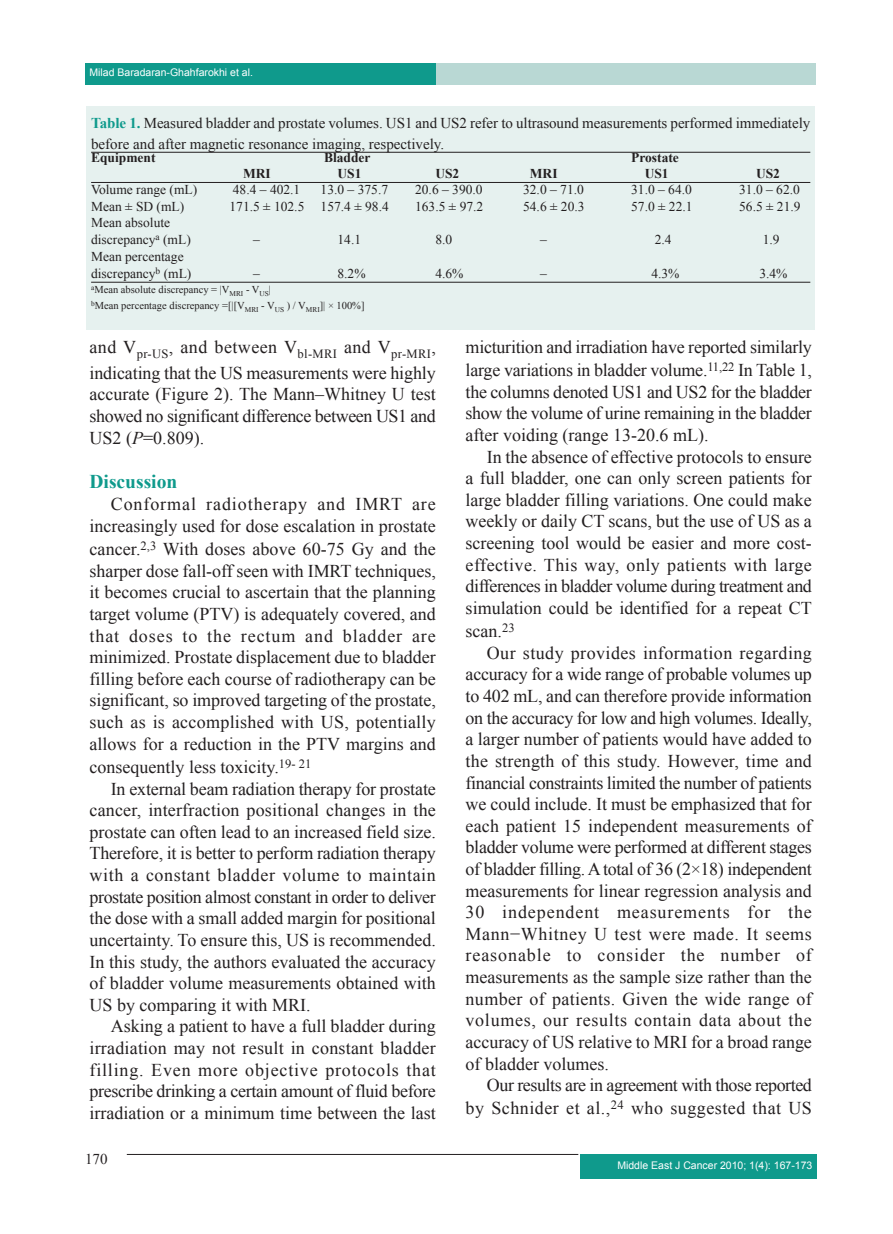
<style>
.page{position:relative;width:893px;height:1234px;background:#fff}
.page>*{position:absolute;margin:0;border:0;box-sizing:border-box;transform-origin:0 0}
.t1{font:700 19.5px "Times New Roman";color:#0f9a8c}
.t2{font:18px/21.6px "Times New Roman";color:#231f20;text-align:justify}
.t3{font:18px "Times New Roman";letter-spacing:-.02em;color:#231f20}
.t4{font:18px "Times New Roman";letter-spacing:-.025em;color:#231f20}
.t5{font:18px "Times New Roman";letter-spacing:.035em;color:#231f20}
.t6{font:18px "Times New Roman";letter-spacing:.05em;color:#231f20}
.t7{font:18px "Times New Roman";letter-spacing:.045em;color:#231f20}
.t8{font:18px "Times New Roman";letter-spacing:.04em;color:#231f20}
.t9{font:18px "Times New Roman";letter-spacing:.025em;color:#231f20}
.t10{font:18px "Times New Roman";letter-spacing:.02em;color:#231f20}
.t11{font:18px "Times New Roman";letter-spacing:.03em;color:#231f20}
.t12{font:15px/21px "Times New Roman";letter-spacing:-.005em;color:#231f20}
.t13{font:13.5px/17.4px "Times New Roman";color:#231f20}
.t14{font:700 13.5px "Times New Roman";color:#231f20}
.t15{font:10.5px/16px "Times New Roman";color:#231f20}
.t16{font:10.5px "Arial";color:#fff}
.s1{font-weight:700;color:#0f9a8c}
.s2{font-style:italic}
</style>
<div class="page">
<div style="left:86px;top:64px;width:730px;height:21px;background:#b9d8d4"></div>
<div style="left:85px;top:64px;width:351px;height:21px;background:#0f9a8c"></div>
<div style="left:581px;top:1153px;width:236px;height:25px;background:#0f9a8c"></div>
<hr style="left:127px;top:1153px;width:451px;height:1px;background:#231f20">
<div style="left:87px;top:107px;width:728px;height:223px;background:#e6f1ef"></div>
<hr style="left:91px;top:152px;width:719px;height:1px;background:#231f20">
<hr style="left:91px;top:182px;width:719px;height:1px;background:#231f20">
<hr style="left:91px;top:282px;width:719px;height:1px;background:#231f20">
<p class="t16" style="left:90px;top:66px;width:165px">Milad Baradaran-Ghahfarokhi et al.</p>
<p class="t12" style="left:91px;top:112px;width:721px"><span class="s1">Table 1.</span> Measured bladder and prostate volumes. US1 and US2 refer to ultrasound measurements performed immediately before and after magnetic resonance imaging, respectively.</p>
<p class="t14" style="left:91px;top:150px;width:66px">Equipment</p>
<p class="t14" style="left:324px;top:150px;width:48px">Bladder</p>
<p class="t14" style="left:631px;top:150px;width:49px">Prostate</p>
<p class="t14" style="left:243px;top:166px;width:29px">MRI</p>
<p class="t14" style="left:337px;top:166px;width:26px">US1</p>
<p class="t14" style="left:435px;top:166px;width:26px">US2</p>
<p class="t14" style="left:530px;top:166px;width:29px">MRI</p>
<p class="t14" style="left:645px;top:166px;width:26px">US1</p>
<p class="t14" style="left:756px;top:166px;width:26px">US2</p>
<p class="t13" style="left:91px;top:181px;width:108px">Volume range (mL)</p>
<p class="t13" style="left:233px;top:181px;width:69px">48.4 – 402.1</p>
<p class="t13" style="left:321px;top:181px;width:69px">13.0 – 375.7</p>
<p class="t13" style="left:415px;top:181px;width:69px">20.6 – 390.0</p>
<p class="t13" style="left:523px;top:181px;width:62px">32.0 – 71.0</p>
<p class="t13" style="left:631px;top:181px;width:62px">31.0 – 64.0</p>
<p class="t13" style="left:739px;top:181px;width:62px">31.0 – 62.0</p>
<p class="t13" style="left:91px;top:197px;width:95px">Mean ± SD (mL)</p>
<p class="t13" style="left:229px;top:197px;width:161px">171.5 ± 102.5 157.4 ± 98.4</p>
<p class="t13" style="left:415px;top:197px;width:70px">163.5 ± 97.2</p>
<p class="t13" style="left:523px;top:197px;width:63px">54.6 ± 20.3</p>
<p class="t13" style="left:631px;top:197px;width:63px">57.0 ± 22.1</p>
<p class="t13" style="left:739px;top:197px;width:63px">56.5 ± 21.9</p>
<p class="t13" style="left:91px;top:213px;width:101px">Mean absolute discrepancy<sup>a</sup> (mL)</p>
<p class="t13" style="left:253px;top:231px;width:8px">–</p>
<p class="t13" style="left:337px;top:231px;width:25px">14.1</p>
<p class="t13" style="left:435px;top:231px;width:18px">8.0</p>
<p class="t13" style="left:540px;top:231px;width:8px">–</p>
<p class="t13" style="left:655px;top:231px;width:18px">2.4</p>
<p class="t13" style="left:763px;top:231px;width:18px">1.9</p>
<p class="t13" style="left:91px;top:247px;width:102px">Mean percentage discrepancy<sup>b</sup> (mL)</p>
<p class="t13" style="left:253px;top:265px;width:8px">–</p>
<p class="t13" style="left:337px;top:265px;width:30px">8.2%</p>
<p class="t13" style="left:435px;top:265px;width:30px">4.6%</p>
<p class="t13" style="left:540px;top:265px;width:8px">–</p>
<p class="t13" style="left:651px;top:265px;width:30px">4.3%</p>
<p class="t13" style="left:759px;top:265px;width:30px">3.4%</p>
<p class="t15" style="left:91px;top:281px;width:275px"><sup>a</sup>Mean absolute discrepancy = |V<sub>MRI</sub> - V<sub>US</sub>|<br><sup>b</sup>Mean percentage discrepancy =[|[V<sub>MRI</sub> - V<sub>US</sub> ) / V<sub>MRI</sub>]| × 100%]</p>
<p class="t2" style="left:90px;top:334px;width:348px;line-height:25.8px">and V<sub>pr-US</sub>, and between V<sub>bl-MRI</sub> and V<sub>pr-MRI</sub>, indicating that the US measurements were highly</p>
<p class="t2" style="left:90px;top:383px;width:348px">accurate (Figure 2). The Mann–Whitney U test showed no significant difference between US1 and US2 (<span class="s2">P</span>=0.809).</p>
<p class="t1" style="left:90px;top:470px;width:89px">Discussion</p>
<p class="t2" style="left:90px;top:493px;width:348px;text-align:right">Conformal radiotherapy and IMRT are increasingly used for dose escalation in prostate</p>
<p class="t2" style="left:90px;top:538px;width:348px">cancer.<sup>2,3</sup> With doses above 60-75 Gy and the sharper dose fall-off seen with IMRT techniques, it becomes crucial to ascertain that the planning target volume (PTV) is adequately covered, and that doses to the rectum and bladder are minimized. Prostate displacement due to bladder filling before each course of radiotherapy can be significant, so improved targeting of the prostate, such as is accomplished with US, potentially allows for a reduction in the PTV margins and</p>
<p class="t2" style="left:90px;top:756px;width:223px">consequently less toxicity.<sup>19-</sup> <sup>21</sup></p>
<p class="t2" style="left:111px;top:777px;width:327px">In external beam radiation therapy for prostate</p>
<p class="t2" style="left:90px;top:799px;width:348px">cancer, interfraction positional changes in the</p>
<p class="t2" style="left:90px;top:820px;width:348px">prostate can often lead to an increased field size.</p>
<p class="t2" style="left:90px;top:842px;width:348px">Therefore, it is better to perform radiation therapy</p>
<p class="t5" style="left:90px;top:864px;width:348px">with a constant bladder volume to maintain</p>
<p class="t4" style="left:90px;top:886px;width:348px">prostate position almost constant in order to deliver</p>
<p class="t2" style="left:90px;top:907px;width:348px">the dose with a small added margin for positional</p>
<p class="t2" style="left:90px;top:928px;width:348px">uncertainty. To ensure this, US is recommended.</p>
<p class="t2" style="left:90px;top:950px;width:348px">In this study, the authors evaluated the accuracy</p>
<p class="t2" style="left:90px;top:972px;width:348px">of bladder volume measurements obtained with</p>
<p class="t2" style="left:90px;top:993px;width:222px">US by comparing it with MRI.</p>
<p class="t2" style="left:111px;top:1015px;width:327px">Asking a patient to have a full bladder during</p>
<p class="t2" style="left:90px;top:1036px;width:348px">irradiation may not result in constant bladder</p>
<p class="t7" style="left:90px;top:1059px;width:348px">filling. Even more objective protocols that</p>
<p class="t2" style="left:90px;top:1080px;width:348px">prescribe drinking a certain amount of fluid before</p>
<p class="t2" style="left:90px;top:1101px;width:348px">irradiation or a minimum time between the last</p>
<p class="t12" style="left:85px;top:1148px;width:24px">170</p>
<p class="t2" style="left:466px;top:335px;width:348px;line-height:23.2px">micturition and irradiation have reported similarly large variations in bladder volume.<sup>11,22</sup> In Table 1,</p>
<p class="t2" style="left:466px;top:381px;width:348px">the columns denoted US1 and US2 for the bladder show the volume of urine remaining in the bladder after voiding (range 13-20.6 mL).</p>
<p class="t2" style="left:466px;top:445px;width:348px;text-indent:21px">In the absence of effective protocols to ensure a full bladder, one can only screen patients for large bladder filling variations. One could make weekly or daily CT scans, but the use of US as a screening tool would be easier and more cost&shy;effective. This way, only patients with large differences in bladder volume during treatment and simulation could be identified for a repeat CT</p>
<p class="t2" style="left:466px;top:620px;width:51px">scan.<sup>23</sup></p>
<p class="t9" style="left:487px;top:642px;width:327px">Our study provides information regarding</p>
<p class="t2" style="left:466px;top:663px;width:348px">accuracy for a wide range of probable volumes up</p>
<p class="t2" style="left:466px;top:685px;width:348px">to 402 mL, and can therefore provide information</p>
<p class="t3" style="left:466px;top:707px;width:348px">on the accuracy for low and high volumes. Ideally,</p>
<p class="t2" style="left:466px;top:728px;width:348px">a larger number of patients would have added to</p>
<p class="t2" style="left:466px;top:749px;width:348px">the strength of this study. However, time and</p>
<p class="t3" style="left:466px;top:772px;width:348px">financial constraints limited the number of patients</p>
<p class="t2" style="left:466px;top:793px;width:348px">we could include. It must be emphasized that for</p>
<p class="t2" style="left:466px;top:814px;width:348px">each patient 15 independent measurements of</p>
<p class="t2" style="left:466px;top:836px;width:348px">bladder volume were performed at different stages</p>
<p class="t3" style="left:466px;top:858px;width:348px">of bladder filling. A total of 36 (2×18) independent</p>
<p class="t2" style="left:466px;top:879px;width:348px">measurements for linear regression analysis and</p>
<p class="t6" style="left:466px;top:902px;width:348px">30 independent measurements for the</p>
<p class="t5" style="left:466px;top:923px;width:348px">Mann−Whitney U test were made. It seems</p>
<p class="t6" style="left:466px;top:945px;width:348px">reasonable to consider the number of</p>
<p class="t2" style="left:466px;top:965px;width:348px">measurements as the sample size rather than the</p>
<p class="t10" style="left:466px;top:988px;width:348px">number of patients. Given the wide range of</p>
<p class="t8" style="left:466px;top:1010px;width:348px">volumes, our results contain data about the</p>
<p class="t2" style="left:466px;top:1030px;width:348px">accuracy of US relative to MRI for a broad range</p>
<p class="t2" style="left:466px;top:1052px;width:145px">of bladder volumes.</p>
<p class="t4" style="left:487px;top:1074px;width:327px">Our results are in agreement with those reported</p>
<p class="t11" style="left:466px;top:1098px;width:348px">by Schnider et al.,<sup>24</sup> who suggested that US</p>
<p class="t16" style="left:617px;top:1159px;width:196px">Middle East J Cancer 2010; 1(4): 167-173</p>
</div>
